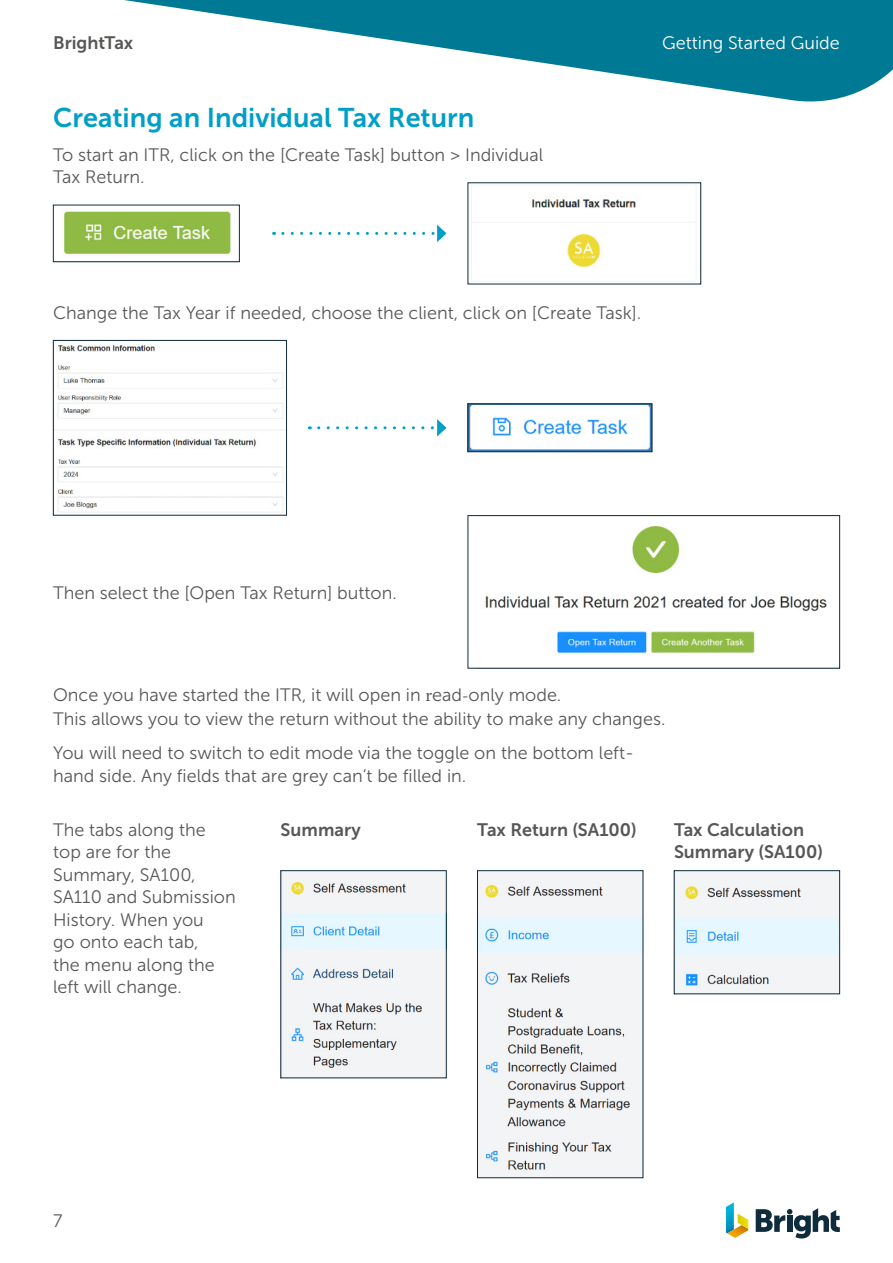
<style>
.page{position:relative;width:893px;height:1263px;background:#fff}
.page>*{position:absolute;margin:0;border:0;box-sizing:border-box;transform-origin:0 0}
.t1{font:27px "Museo Sans 700";color:#009fc7}
.t2{font:18px/22.5px "Museo Sans 300";color:#575756}
.t3{font:18px/22.5px "Museo Sans 700";color:#575756}
.t4{font:18px "Museo Sans 300";color:#fff}
.s1{font-family:"Minion Pro"}
</style>
<div class="page">
<svg style="left:124px;top:0;width:769px;height:102px;fill:#007995"></svg>
<svg style="left:756px;top:1208px;width:84px;height:30px"></svg>
<svg style="left:726px;top:1202px;width:22px;height:36px"></svg>
<img style="left:64px;top:211px;width:167px;height:44px">
<div style="left:53px;top:205px;width:187px;height:57px;border:1px solid #0f2b3d"></div>
<img style="left:470px;top:406px;width:180px;height:44px">
<div style="left:468px;top:404px;width:184px;height:48px;border:1px solid #0f2b3d"></div>
<img style="left:55px;top:345px;width:230px;height:167px">
<div style="left:53px;top:340px;width:234px;height:175px;border:1px solid #0f2b3d"></div>
<img style="left:485px;top:526px;width:342px;height:128px">
<div style="left:468px;top:515px;width:372px;height:153px;border:1px solid #0f2b3d"></div>
<img style="left:471px;top:198px;width:225px;height:84px">
<svg style="left:283px;top:225px;width:163px;height:17px"></svg>
<svg style="left:319px;top:419px;width:127px;height:17px"></svg>
<img style="left:283px;top:872px;width:161px;height:204px">
<img style="left:479px;top:872px;width:162px;height:304px">
<div style="left:477px;top:870px;width:166px;height:308px;border:1px solid #0f2b3d"></div>
<img style="left:676px;top:872px;width:162px;height:120px">
<div style="left:674px;top:870px;width:166px;height:124px;border:1px solid #0f2b3d"></div>
<p class="t3" style="left:53px;top:32px;width:82px">BrightTax</p>
<p class="t4" style="left:662px;top:33px;width:179px">Getting Started Guide</p>
<h1 class="t1" style="left:53px;top:102px;width:423px">Creating an Individual Tax Return</h1>
<p class="t2" style="left:53px;top:144px;width:492px;line-height:21.6px">To start an ITR, click on the [Create Task] button &gt; Individual<br>Tax Return.</p>
<p class="t2" style="left:53px;top:302px;width:590px">Change the Tax Year if needed, choose the client, click on [Create Task].</p>
<p class="t2" style="left:53px;top:581px;width:345px">Then select the [Open Tax Return] button.</p>
<p class="t2" style="left:53px;top:684px;width:614px;line-height:23.1px">Once you have started the ITR, it will open in <span class="s1">r</span>ead<span class="s1">-</span>only mode.<br>This allows you to view the return without the ability to make any changes.</p>
<p class="t2" style="left:53px;top:741px;width:582px;line-height:23.2px">You will need to switch to edit mode via the toggle on the bottom left&shy;hand side. Any fields that are grey can’t be filled in.</p>
<p class="t2" style="left:53px;top:818px;width:184px">The tabs along the top are for the<br>Summary, SA100,<br>SA110 and Submission<br>History. When you<br>go onto each tab,<br>the menu along the left will change.</p>
<p class="t3" style="left:281px;top:818px;width:82px">Summary</p>
<p class="t3" style="left:477px;top:818px;width:161px">Tax Return (SA100)</p>
<p class="t3" style="left:674px;top:818px;width:151px">Tax Calculation<br>Summary (SA100)</p>
<p class="t2" style="left:53px;top:1210px;width:11px">7</p>
</div>
